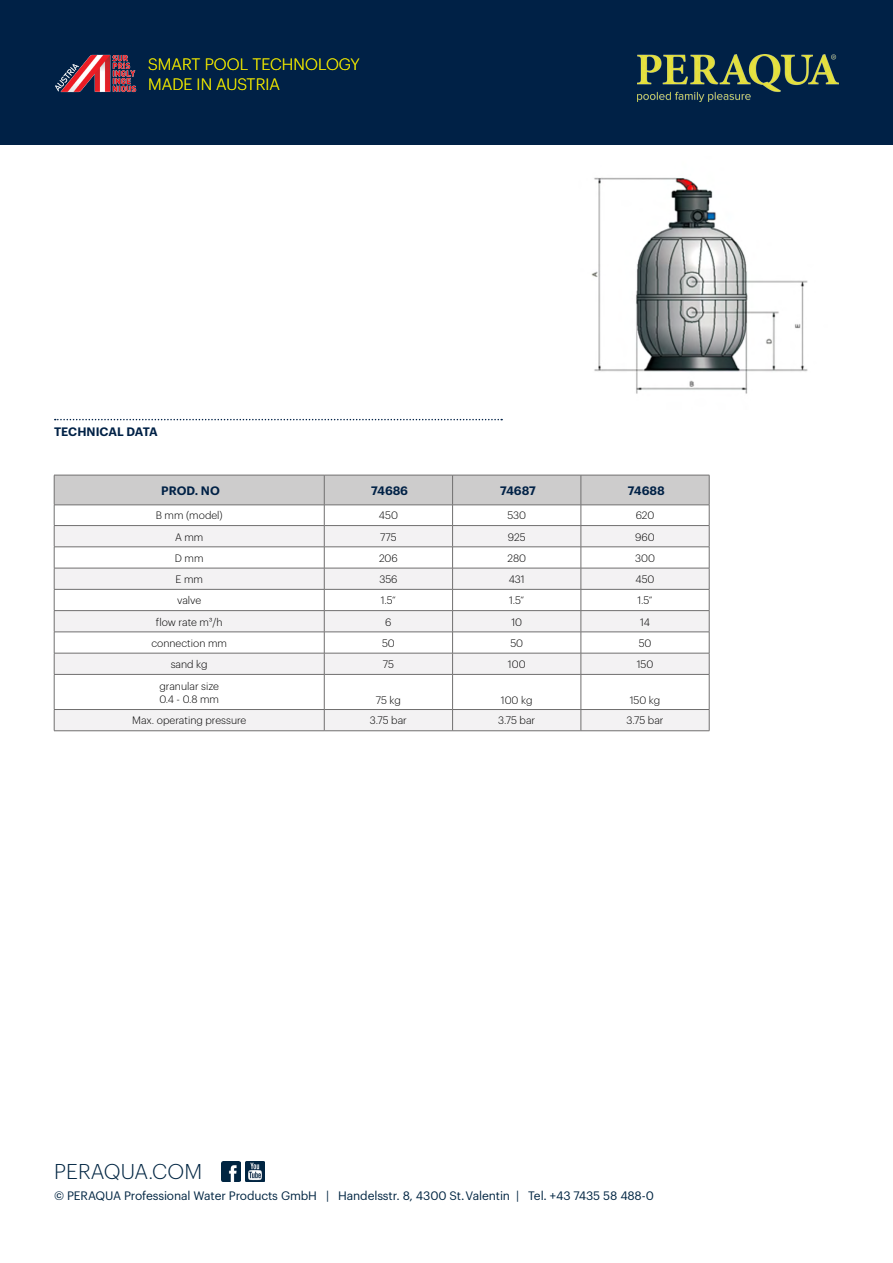
<style>
.page{position:relative;width:893px;height:1263px;background:#fff}
.page>*{position:absolute;margin:0;border:0;box-sizing:border-box;transform-origin:0 0}
.t1{font:300 21px "Graphik LC";letter-spacing:.005em;color:#002542}
.t2{font:300 16.05px/19.4px "Graphik LC";letter-spacing:.005em;color:#e8e100}
.t3{font:12px "Graphik LC";letter-spacing:-.01em;color:#002542}
.Tabelle_Kopf{font:600 12px "Graphik LC";letter-spacing:-.005em;color:#002146}
.Tabelle_Fließtext{font:300 10.5px "Graphik LC";color:#000}
</style>
<div class="page">
<div style="left:0;top:0;width:893px;height:145px;background:#002146"></div>
<img style="left:638px;top:54px;width:201px;height:47px">
<img style="left:55px;top:54px;width:82px;height:39px">
<img style="left:222px;top:1162px;width:19px;height:19px">
<img style="left:245px;top:1162px;width:19px;height:19px">
<img style="left:591px;top:177px;width:217px;height:217px">
<svg style="left:55px;top:419px;width:447px;height:1px"></svg>
<svg style="left:55px;top:675px;width:654px;height:55px"></svg>
<svg style="left:54px;top:475px;width:656px;height:199px"></svg>
<hr style="left:54px;top:674px;width:270px;height:1px;background:#706f6f">
<hr style="left:54px;top:675px;width:1px;height:34px;background:#706f6f">
<hr style="left:324px;top:674px;width:129px;height:1px;background:#706f6f">
<hr style="left:324px;top:675px;width:1px;height:34px;background:#706f6f">
<hr style="left:453px;top:674px;width:128px;height:1px;background:#706f6f">
<hr style="left:452px;top:675px;width:1px;height:34px;background:#706f6f">
<hr style="left:581px;top:674px;width:128px;height:1px;background:#706f6f">
<hr style="left:581px;top:675px;width:1px;height:34px;background:#706f6f">
<hr style="left:709px;top:675px;width:1px;height:34px;background:#706f6f">
<hr style="left:54px;top:709px;width:270px;height:1px;background:#706f6f">
<svg style="left:54px;top:710px;width:1px;height:20px"></svg>
<hr style="left:324px;top:709px;width:129px;height:1px;background:#706f6f">
<svg style="left:324px;top:710px;width:1px;height:20px"></svg>
<hr style="left:453px;top:709px;width:128px;height:1px;background:#706f6f">
<svg style="left:452px;top:710px;width:1px;height:20px"></svg>
<hr style="left:581px;top:709px;width:128px;height:1px;background:#706f6f">
<svg style="left:581px;top:710px;width:1px;height:20px"></svg>
<svg style="left:709px;top:710px;width:1px;height:20px"></svg>
<hr style="left:54px;top:730px;width:270px;height:1px;background:#706f6f">
<hr style="left:324px;top:730px;width:129px;height:1px;background:#706f6f">
<hr style="left:453px;top:730px;width:128px;height:1px;background:#706f6f">
<hr style="left:581px;top:730px;width:128px;height:1px;background:#706f6f">
<h2 class="t2" style="left:148px;top:54px;width:213px">SMART POOL TECHNOLOGY<br>MADE IN AUSTRIA</h2>
<p class="Tabelle_Kopf" style="left:54px;top:422px;width:105px">TECHNICAL DATA</p>
<p class="Tabelle_Kopf" style="left:161px;top:481px;width:60px">PROD. NO</p>
<p class="Tabelle_Kopf" style="left:371px;top:481px;width:38px">74686</p>
<p class="Tabelle_Kopf" style="left:500px;top:481px;width:37px">74687</p>
<p class="Tabelle_Kopf" style="left:628px;top:481px;width:38px">74688</p>
<p class="Tabelle_Fließtext" style="left:156px;top:508px;width:69px">B mm (model)</p>
<p class="Tabelle_Fließtext" style="left:379px;top:508px;width:21px">450</p>
<p class="Tabelle_Fließtext" style="left:507px;top:508px;width:20px">530</p>
<p class="Tabelle_Fließtext" style="left:636px;top:508px;width:20px">620</p>
<p class="Tabelle_Fließtext" style="left:175px;top:529px;width:30px">A mm</p>
<p class="Tabelle_Fließtext" style="left:380px;top:529px;width:18px">775</p>
<p class="Tabelle_Fließtext" style="left:508px;top:529px;width:19px">925</p>
<p class="Tabelle_Fließtext" style="left:635px;top:529px;width:21px">960</p>
<p class="Tabelle_Fließtext" style="left:175px;top:550px;width:30px">D mm</p>
<p class="Tabelle_Fließtext" style="left:379px;top:550px;width:20px">206</p>
<p class="Tabelle_Fließtext" style="left:507px;top:550px;width:20px">280</p>
<p class="Tabelle_Fließtext" style="left:635px;top:550px;width:21px">300</p>
<p class="Tabelle_Fließtext" style="left:175px;top:571px;width:29px">E mm</p>
<p class="Tabelle_Fließtext" style="left:379px;top:571px;width:20px">356</p>
<p class="Tabelle_Fließtext" style="left:509px;top:571px;width:18px">431</p>
<p class="Tabelle_Fließtext" style="left:635px;top:571px;width:21px">450</p>
<p class="Tabelle_Fließtext" style="left:177px;top:593px;width:26px">valve</p>
<p class="Tabelle_Fließtext" style="left:381px;top:593px;width:17px">1.5“</p>
<p class="Tabelle_Fließtext" style="left:509px;top:593px;width:17px">1.5“</p>
<p class="Tabelle_Fließtext" style="left:637px;top:593px;width:17px">1.5“</p>
<p class="Tabelle_Fließtext" style="left:156px;top:614px;width:68px">flow rate m3/h</p>
<p class="Tabelle_Fließtext" style="left:385px;top:614px;width:8px">6</p>
<p class="Tabelle_Fließtext" style="left:511px;top:614px;width:12px">10</p>
<p class="Tabelle_Fließtext" style="left:640px;top:614px;width:11px">14</p>
<p class="Tabelle_Fließtext" style="left:151px;top:635px;width:77px">connection mm</p>
<p class="Tabelle_Fließtext" style="left:382px;top:635px;width:14px">50</p>
<p class="Tabelle_Fließtext" style="left:510px;top:635px;width:14px">50</p>
<p class="Tabelle_Fließtext" style="left:639px;top:635px;width:14px">50</p>
<p class="Tabelle_Fließtext" style="left:171px;top:657px;width:39px">sand kg</p>
<p class="Tabelle_Fließtext" style="left:383px;top:657px;width:13px">75</p>
<p class="Tabelle_Fließtext" style="left:508px;top:657px;width:19px">100</p>
<p class="Tabelle_Fließtext" style="left:637px;top:657px;width:18px">150</p>
<p class="Tabelle_Fließtext" style="left:159px;top:678px;width:61px">granular size</p>
<p class="Tabelle_Fließtext" style="left:159px;top:691px;width:61px">0.4 - 0.8 mm</p>
<p class="Tabelle_Fließtext" style="left:376px;top:692px;width:27px">75 kg</p>
<p class="Tabelle_Fließtext" style="left:501px;top:692px;width:33px">100 kg</p>
<p class="Tabelle_Fließtext" style="left:630px;top:692px;width:32px">150 kg</p>
<p class="Tabelle_Fließtext" style="left:132px;top:713px;width:116px">Max. operating pressure</p>
<p class="Tabelle_Fließtext" style="left:370px;top:713px;width:39px">3.75 bar</p>
<p class="Tabelle_Fließtext" style="left:498px;top:713px;width:39px">3.75 bar</p>
<p class="Tabelle_Fließtext" style="left:626px;top:713px;width:39px">3.75 bar</p>
<h1 class="t1" style="left:54px;top:1156px;width:150px">PERAQUA.COM</h1>
<p class="t3" style="left:54px;top:1186px;width:601px">© PERAQUA Professional Water Products GmbH | Handelsstr. 8, 4300 St. Valentin | Tel. +43 7435 58 488-0</p>
</div>
